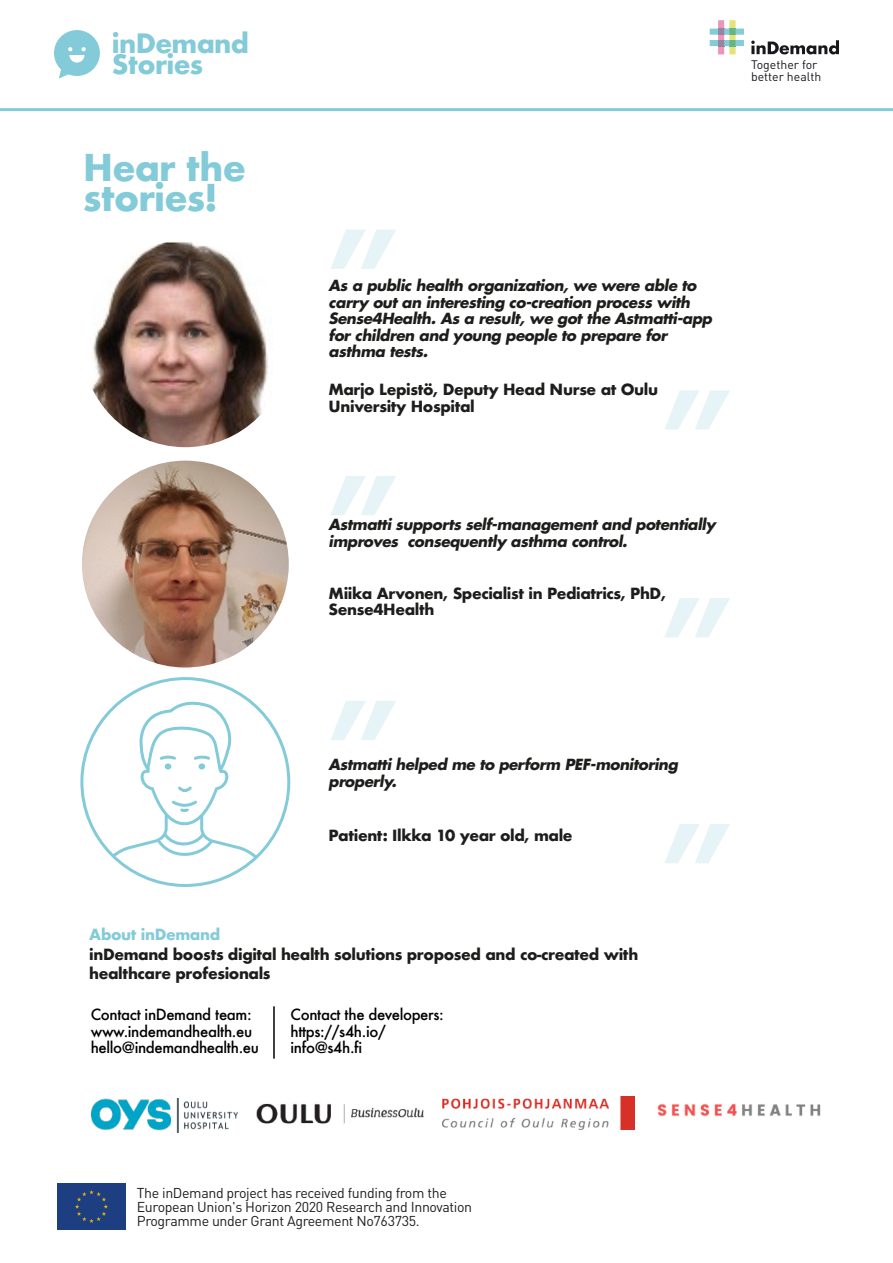
<style>
.page{position:relative;width:893px;height:1263px;background:#fff}
.page>*{position:absolute;margin:0;border:0;box-sizing:border-box;transform-origin:0 0}
.t1{font:700 118.5px "Futura";color:#83cbd8}
.t2{font:700 36px/30px "Futura";letter-spacing:-.025em;color:#83cbd8}
.t3{font:700 25.95px/21.8px "Futura";letter-spacing:-.025em;color:#83cbd8}
.t4{font:italic 700 15px/16.5px "Futura LT";letter-spacing:-.025em;color:#1d1d1b}
.t5{font:700 15px/16.5px "Futura";letter-spacing:-.025em;color:#1d1e1c}
.t6{font:500 15px/16.5px "Futura";letter-spacing:-.025em;color:#000}
.t7{font:700 15px "Futura";letter-spacing:-.025em;color:#83cbd8}
.t8{font:14.1px/14.1px "DIN";letter-spacing:-.025em;color:#1e1e1c}
.t9{font:12.3px/11.6px "DIN";color:#1a171c}
</style>
<div class="page">
<svg style="left:80px;top:677px;width:211px;height:210px"></svg>
<hr style="left:0;top:108px;width:893px;height:3px;background:#83cbd8">
<img style="left:82px;top:461px;width:207px;height:207px">
<img style="left:92px;top:242px;width:177px;height:206px">
<div style="left:57px;top:1183px;width:69px;height:47px;background:#1d3e81"></div>
<svg style="left:75px;top:1190px;width:33px;height:33px"></svg>
<div style="left:54px;top:30px;width:46px;height:46px;background:#83cbd8;border-radius:50%"></div>
<svg style="left:59px;top:47px;width:27px;height:32px"></svg>
<svg style="left:710px;top:20px;width:34px;height:34px"></svg>
<svg style="left:751px;top:40px;width:88px;height:14px"></svg>
<hr style="left:273px;top:1006px;width:2px;height:53px;background:#000">
<img style="left:91px;top:1098px;width:147px;height:35px">
<img style="left:442px;top:1097px;width:192px;height:33px">
<img style="left:256px;top:1103px;width:168px;height:21px">
<img style="left:657px;top:1103px;width:164px;height:14px">
<h3 class="t3" style="left:112px;top:32px;width:139px">inDemand<br>Stories</h3>
<p class="t9" style="left:751px;top:59px;width:72px">Together for better health</p>
<h2 class="t2" style="left:83px;top:152px;width:164px">Hear the stories!</h2>
<h1 class="t1" style="left:403px;top:310px;width:78px;rotate:-180deg">“</h1>
<p class="t4" style="left:329px;top:277px;width:385px">As a public health organization, we were able to carry out an interesting co-creation process with Sense4Health. As a result, we got the Astmatti-app for children and young people to prepare for asthma tests.</p>
<h1 class="t1" style="left:736px;top:470px;width:78px;rotate:-180deg">“</h1>
<p class="t5" style="left:329px;top:381px;width:331px">Marjo Lepistö, Deputy Head Nurse at Oulu<br>University Hospital</p>
<h1 class="t1" style="left:403px;top:556px;width:78px;rotate:-180deg">“</h1>
<p class="t4" style="left:329px;top:516px;width:388px">Astmatti supports self-management and potentially improves consequently asthma control.</p>
<p class="t5" style="left:329px;top:585px;width:339px">Miika Arvonen, Specialist in Pediatrics, PhD,<br>Sense4Health</p>
<h1 class="t1" style="left:736px;top:678px;width:78px;rotate:-180deg">“</h1>
<h1 class="t1" style="left:403px;top:781px;width:78px;rotate:-180deg">“</h1>
<p class="t4" style="left:329px;top:756px;width:351px">Astmatti helped me to perform PEF-monitoring properly.</p>
<h1 class="t1" style="left:736px;top:904px;width:78px;rotate:-180deg">“</h1>
<p class="t5" style="left:329px;top:827px;width:245px">Patient: Ilkka 10 year old, male</p>
<p class="t7" style="left:89px;top:924px;width:132px">About inDemand</p>
<p class="t5" style="left:89px;top:944px;width:551px;line-height:19.5px">inDemand boosts digital health solutions proposed and co-created with healthcare profesionals</p>
<p class="t6" style="left:91px;top:1006px;width:170px">Contact inDemand team: www.indemandhealth.eu hello@indemandhealth.eu</p>
<p class="t6" style="left:291px;top:1006px;width:155px">Contact the developers: https://s4h.io/ info@s4h.fi</p>
<p class="t8" style="left:137px;top:1185px;width:337px">The inDemand project has received funding from the<br>European Union's Horizon 2020 Research and Innovation<br>Programme under Grant Agreement No763735.</p>
</div>
